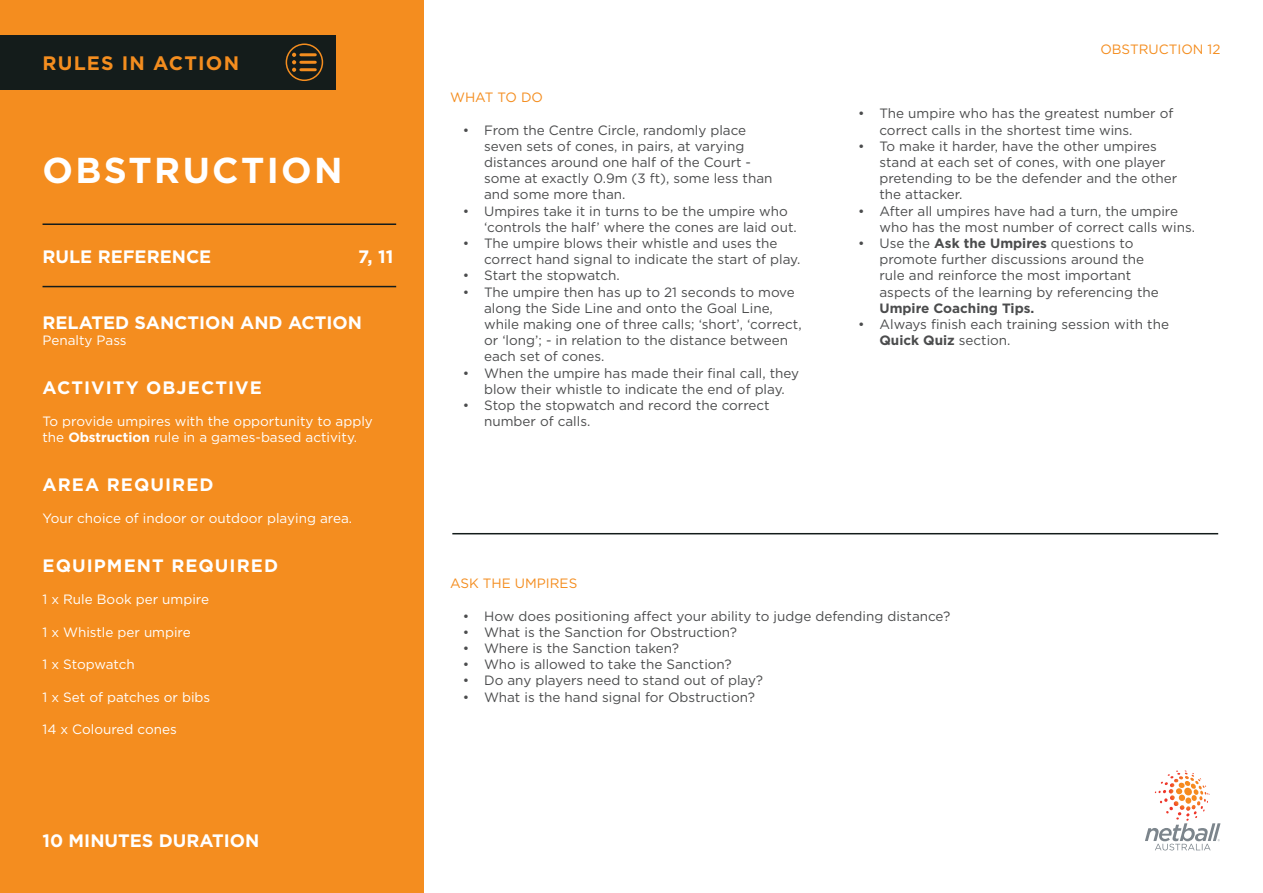
<style>
.page{position:relative;width:1263px;height:893px;background:#fff}
.page>*{position:absolute;margin:0;border:0;box-sizing:border-box;transform-origin:0 0}
.t1{font:700 36px "Gotham";letter-spacing:.065em;color:#fff}
.t2{font:700 19.5px "Gotham";letter-spacing:.06em;color:#f48d1f}
.t3{font:700 18px "Gotham";color:#fff}
.t4{font:700 18px "Gotham";letter-spacing:.06em;color:#fff}
.t5{font:13.5px/16.2px "Gotham";color:#4b4c4d}
.IntroPara{font:13.5px/16.2px "Gotham";color:#fff}
.t6{font:13.5px "Gotham";color:#f48d1f}
.s1{font-weight:700}
</style>
<div class="page">
<div style="left:0;top:0;width:423px;height:893px;background:#f48d1f"></div>
<div style="left:0;top:35px;width:336px;height:55px;background:#141c1b"></div>
<svg style="left:1161px;top:770px;width:40px;height:18px"></svg>
<svg style="left:1145px;top:823px;width:75px;height:27px"></svg>
<hr style="left:43px;top:286px;width:353px;height:1px;background:#141c1b">
<hr style="left:43px;top:223px;width:353px;height:2px;background:#141c1b">
<hr style="left:452px;top:533px;width:766px;height:1px;background:#141c1b">
<div style="left:286px;top:43px;width:37px;height:38px;border:2px solid #f48d1f;border-radius:50%"></div>
<hr style="left:301px;top:53px;width:14px;height:3px;background:#f48d1f">
<hr style="left:301px;top:61px;width:14px;height:3px;background:#f48d1f">
<svg style="left:292px;top:53px;width:4px;height:19px"></svg>
<hr style="left:301px;top:68px;width:14px;height:3px;background:#f48d1f">
<h2 class="t2" style="left:43px;top:50px;width:198px">RULES IN ACTION</h2>
<h1 class="t1" style="left:43px;top:147px;width:302px">OBSTRUCTION</h1>
<h3 class="t3" style="left:43px;top:244px;width:170px">RULE REFERENCE</h3>
<p class="t3" style="left:358px;top:244px;width:37px">7, 11</p>
<h3 class="t3" style="left:43px;top:311px;width:321px">RELATED SANCTION AND ACTION</h3>
<h2 class="IntroPara" style="left:43px;top:332px;width:86px">Penalty Pass</h2>
<h2 class="t4" style="left:43px;top:375px;width:221px">ACTIVITY OBJECTIVE</h2>
<p class="IntroPara" style="left:43px;top:413px;width:332px">To provide umpires with the opportunity to apply the <span class="s1">Obstruction</span> rule in a games-based activity.</p>
<h2 class="t4" style="left:43px;top:473px;width:173px">AREA REQUIRED</h2>
<p class="IntroPara" style="left:43px;top:510px;width:311px">Your choice of indoor or outdoor playing area.</p>
<h2 class="t4" style="left:43px;top:554px;width:237px">EQUIPMENT REQUIRED</h2>
<p class="IntroPara" style="left:43px;top:591px;width:168px">1 x Rule Book per umpire</p>
<p class="IntroPara" style="left:43px;top:624px;width:150px">1 x Whistle per umpire</p>
<p class="IntroPara" style="left:43px;top:656px;width:94px">1 x Stopwatch</p>
<p class="IntroPara" style="left:43px;top:688px;width:169px">1 x Set of patches or bibs</p>
<p class="IntroPara" style="left:43px;top:721px;width:136px">14 x Coloured cones</p>
<h3 class="t3" style="left:43px;top:829px;width:218px">10 MINUTES DURATION</h3>
<h3 class="t6" style="left:450px;top:89px;width:95px">WHAT TO DO</h3>
<p class="t5" style="left:484px;top:121px;width:290px;text-indent:-21px">• From the Centre Circle, randomly place seven sets of cones, in pairs, at varying distances around one half of the Court - some at exactly 0.9m (3 ft), some less than and some more than.</p>
<p class="t5" style="left:484px;top:202px;width:314px;text-indent:-21px">• Umpires take it in turns to be the umpire who ‘controls the half’ where the cones are laid out.</p>
<p class="t5" style="left:484px;top:235px;width:318px;text-indent:-21px">• The umpire blows their whistle and uses the correct hand signal to indicate the start of play.</p>
<p class="t5" style="left:463px;top:267px;width:158px">• Start the stopwatch.</p>
<p class="t5" style="left:484px;top:283px;width:319px;text-indent:-21px">• The umpire then has up to 21 seconds to move along the Side Line and onto the Goal Line, while making one of three calls; ‘short’, ‘correct, or ‘long’; - in relation to the distance between each set of cones.</p>
<p class="t5" style="left:463px;top:364px;width:338px;text-align:center">• When the umpire has made their final call, they blow their whistle to indicate the end of play.</p>
<p class="t5" style="left:484px;top:397px;width:287px;text-indent:-21px">• Stop the stopwatch and record the correct number of calls.</p>
<h3 class="t6" style="left:1100px;top:40px;width:122px">OBSTRUCTION 12</h3>
<p class="t5" style="left:879px;top:105px;width:295px;text-indent:-21px">• The umpire who has the greatest number of correct calls in the shortest time wins.</p>
<p class="t5" style="left:879px;top:138px;width:299px;text-indent:-21px">• To make it harder, have the other umpires stand at each set of cones, with one player pretending to be the defender and the other the attacker.</p>
<p class="t5" style="left:879px;top:202px;width:317px;text-indent:-21px">• After all umpires have had a turn, the umpire who has the most number of correct calls wins.</p>
<p class="t5" style="left:879px;top:235px;width:281px;text-indent:-21px">• Use the <span class="s1">Ask the Umpires</span> questions to promote further discussions around the rule and reinforce the most important aspects of the learning by referencing the <span class="s1">Umpire Coaching Tips.</span></p>
<p class="t5" style="left:879px;top:316px;width:291px;text-indent:-21px">• Always finish each training session with the<br><span class="s1">Quick Quiz</span> section.</p>
<h3 class="t6" style="left:450px;top:575px;width:129px">ASK THE UMPIRES</h3>
<p class="t5" style="left:463px;top:607px;width:489px">• How does positioning affect your ability to judge defending distance?</p>
<p class="t5" style="left:463px;top:624px;width:276px">• What is the Sanction for Obstruction?</p>
<p class="t5" style="left:463px;top:640px;width:218px">• Where is the Sanction taken?</p>
<p class="t5" style="left:463px;top:656px;width:270px">• Who is allowed to take the Sanction?</p>
<p class="t5" style="left:463px;top:672px;width:302px">• Do any players need to stand out of play?</p>
<p class="t5" style="left:463px;top:688px;width:294px">• What is the hand signal for Obstruction?</p>
</div>
